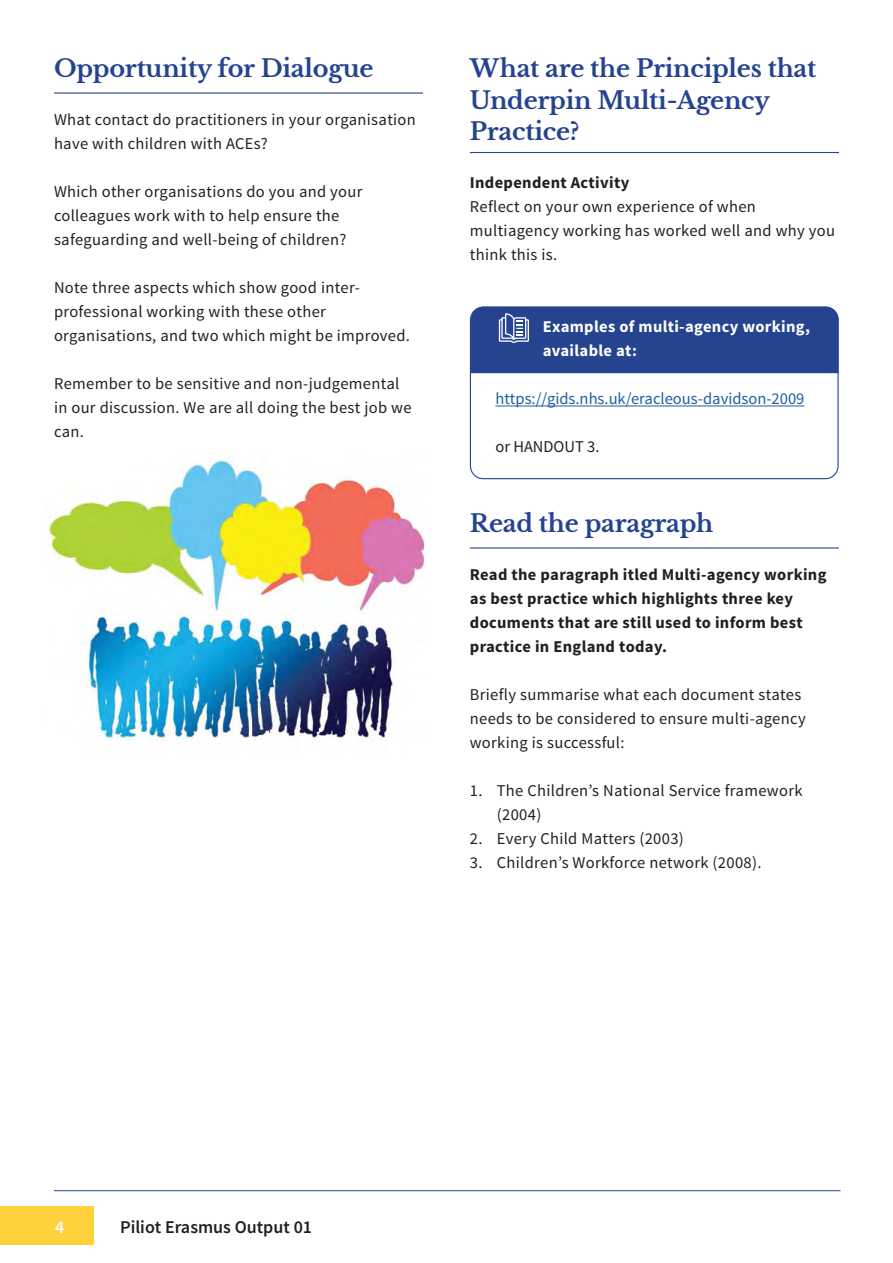
<style>
.page{position:relative;width:893px;height:1263px;background:#fff}
.page>*{position:absolute;margin:0;border:0;box-sizing:border-box;transform-origin:0 0}
.t1{font:700 24px/31.5px "Libre Baskerville";letter-spacing:-.01em;color:#25438f}
.t2{font:600 18px "Source Sans Pro";color:#231f20}
.t3{font:600 18px "Source Sans Pro";color:#fff}
.t4{font:16.5px/24px "Source Sans Pro";letter-spacing:.02em;color:#231f20}
.t5{font:700 16.5px/24px "Source Sans Pro";letter-spacing:.02em;color:#231f20}
.t6{font:16.5px "Source Sans Pro";color:#215e9e}
.t7{font:700 16.5px/24px "Source Sans Pro";letter-spacing:.02em;color:#fff}
.t8{font:16.5px "Source Sans Pro";color:#231f20}
</style>
<div class="page">
<div style="left:0;top:1206px;width:94px;height:39px;background:#ffd13a"></div>
<hr style="left:54px;top:1190px;width:786px;height:1px;background:#25438f">
<div style="left:471px;top:307px;width:368px;height:66px;background:#25438f"></div>
<img style="left:46px;top:460px;width:380px;height:285px">
<hr style="left:495px;top:406px;width:309px;height:1px;background:#215e9e">
<hr style="left:54px;top:92px;width:369px;height:2px;background:#25438f">
<hr style="left:470px;top:152px;width:369px;height:1px;background:#25438f">
<hr style="left:470px;top:547px;width:369px;height:2px;background:#25438f">
<h1 class="t1" style="left:54px;top:53px;width:321px">Opportunity for Dialogue</h1>
<p class="t4" style="left:54px;top:108px;width:363px">What contact do practitioners in your organisation have with children with ACEs?</p>
<p class="t4" style="left:54px;top:180px;width:310px">Which other organisations do you and your colleagues work with to help ensure the safeguarding and well-being of children?</p>
<p class="t4" style="left:54px;top:276px;width:357px">Note three aspects which show good inter&shy;professional working with these other organisations, and two which might be improved.</p>
<p class="t4" style="left:54px;top:372px;width:359px">Remember to be sensitive and non-judgemental in our discussion. We are all doing the best job we can.</p>
<h1 class="t1" style="left:470px;top:53px;width:348px">What are the Principles that<br>Underpin Multi-Agency<br>Practice?</h1>
<p class="t5" style="left:470px;top:171px;width:161px">Independent Activity</p>
<p class="t4" style="left:470px;top:195px;width:367px">Reflect on your own experience of when multiagency working has worked well and why you think this is.</p>
<p class="t7" style="left:543px;top:315px;width:269px">Examples of multi-agency working, available at:</p>
<p class="t6" style="left:495px;top:389px;width:311px">https://gids.nhs.uk/eracleous-davidson-2009</p>
<p class="t8" style="left:495px;top:437px;width:106px">or HANDOUT 3.</p>
<h1 class="t1" style="left:470px;top:508px;width:245px">Read the paragraph</h1>
<p class="t5" style="left:470px;top:563px;width:358px">Read the paragraph itled Multi-agency working as best practice which highlights three key documents that are still used to inform best practice in England today.</p>
<p class="t4" style="left:470px;top:683px;width:337px">Briefly summarise what each document states needs to be considered to ensure multi-agency working is successful:</p>
<p class="t4" style="left:497px;top:779px;width:307px;text-indent:-27px">1. The Children’s National Service framework (2004)</p>
<p class="t4" style="left:470px;top:827px;width:215px">2. Every Child Matters (2003)</p>
<p class="t4" style="left:470px;top:851px;width:293px">3. Children’s Workforce network (2008).</p>
<p class="t3" style="left:55px;top:1215px;width:11px">4</p>
<p class="t2" style="left:120px;top:1215px;width:194px">Piliot Erasmus Output 01</p>
</div>
